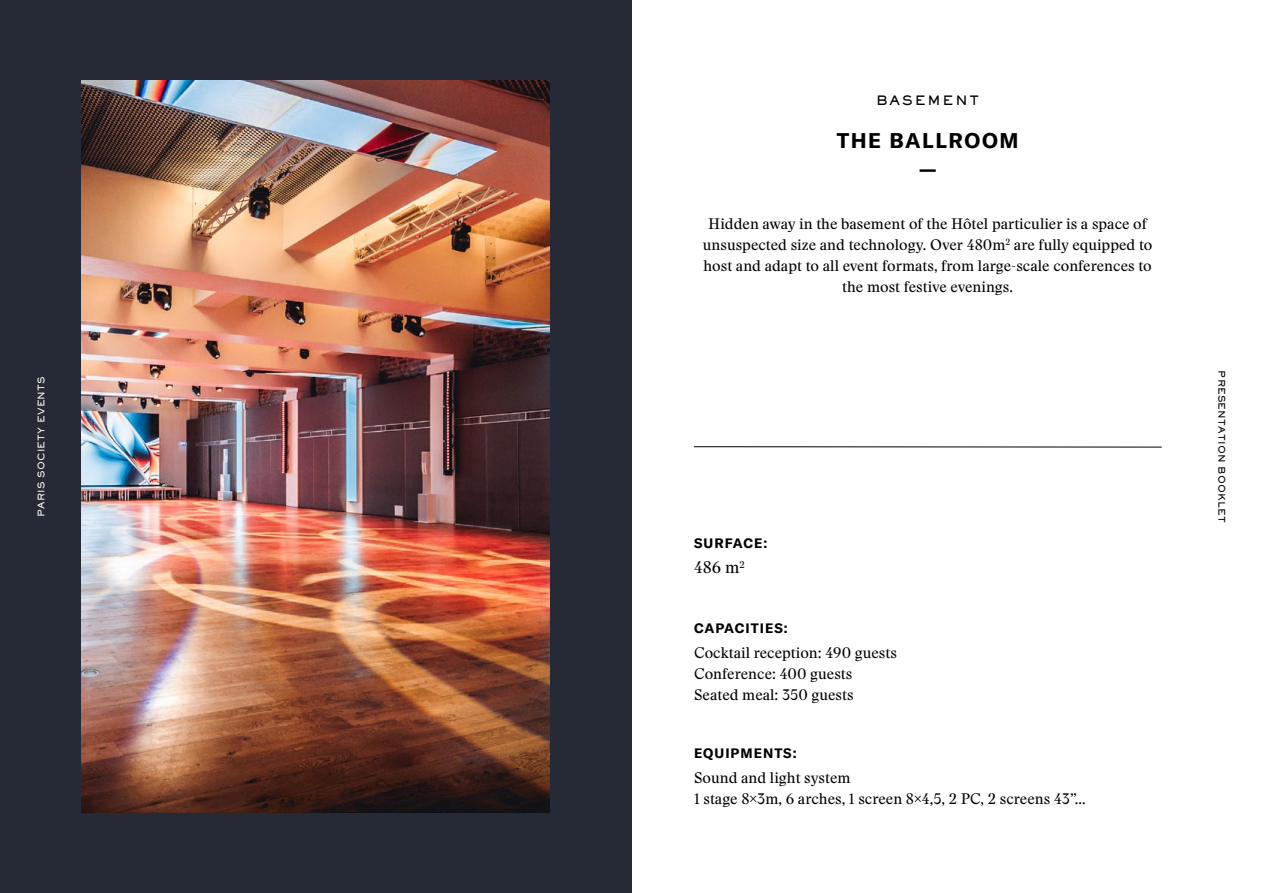
<style>
.page{position:relative;width:1263px;height:893px;background:#fff}
.page>*{position:absolute;margin:0;border:0;box-sizing:border-box;transform-origin:0 0}
.t1{font:700 21px "GT America";letter-spacing:.075em;color:#000}
.t2{font:700 21px "GT America";color:#000}
.t3{font:16.5px "Stanley";color:#000}
.t4{font:15px/21px "Stanley";color:#000}
.t5{font:700 13.5px "GT America";letter-spacing:.075em;color:#000}
.t6{font:800 12.75px "Sackers Gothic Std";letter-spacing:.15em;color:#000}
.t7{font:800 9px "Sackers Gothic Std";letter-spacing:.025em;color:#000}
.t8{font:800 9px "Sackers Gothic Std";letter-spacing:.025em;color:#f8f9f3}
</style>
<div class="page">
<div style="left:0;top:0;width:631px;height:893px;background:#252a36"></div>
<img style="left:82px;top:81px;width:468px;height:731px">
<hr style="left:694px;top:446px;width:468px;height:1px;background:#000">
<p class="t6" style="left:876px;top:92px;width:105px">BASEMENT</p>
<h1 class="t1" style="left:837px;top:128px;width:183px">THE BALLROOM</h1>
<h1 class="t2" style="left:919px;top:158px;width:19px">—</h1>
<p class="t4" style="left:703px;top:213px;width:451px;text-align:center">Hidden away in the basement of the Hôtel particulier is a space of unsuspected size and technology. Over 480m<sup>2</sup> are fully equipped to host and adapt to all event formats, from large-scale conferences to the most festive evenings.</p>
<p class="t8" style="left:35px;top:517px;width:142px;rotate:-90deg">PARIS SOCIETY EVENTS</p>
<p class="t7" style="left:1228px;top:370px;width:154px;rotate:90deg">PRESENTATION BOOKLET</p>
<p class="t5" style="left:694px;top:535px;width:75px">SURFACE:</p>
<p class="t3" style="left:694px;top:556px;width:52px">486 m<sup>2</sup></p>
<p class="t5" style="left:694px;top:619px;width:95px">CAPACITIES:</p>
<p class="t4" style="left:694px;top:642px;width:204px">Cocktail reception: 490 guests<br>Conference: 400 guests<br>Seated meal: 350 guests</p>
<p class="t5" style="left:694px;top:745px;width:104px">EQUIPMENTS:</p>
<p class="t4" style="left:694px;top:767px;width:393px">Sound and light system<br>1 stage 8x3m, 6 arches, 1 screen 8x4,5, 2 PC, 2 screens 43”...</p>
</div>
